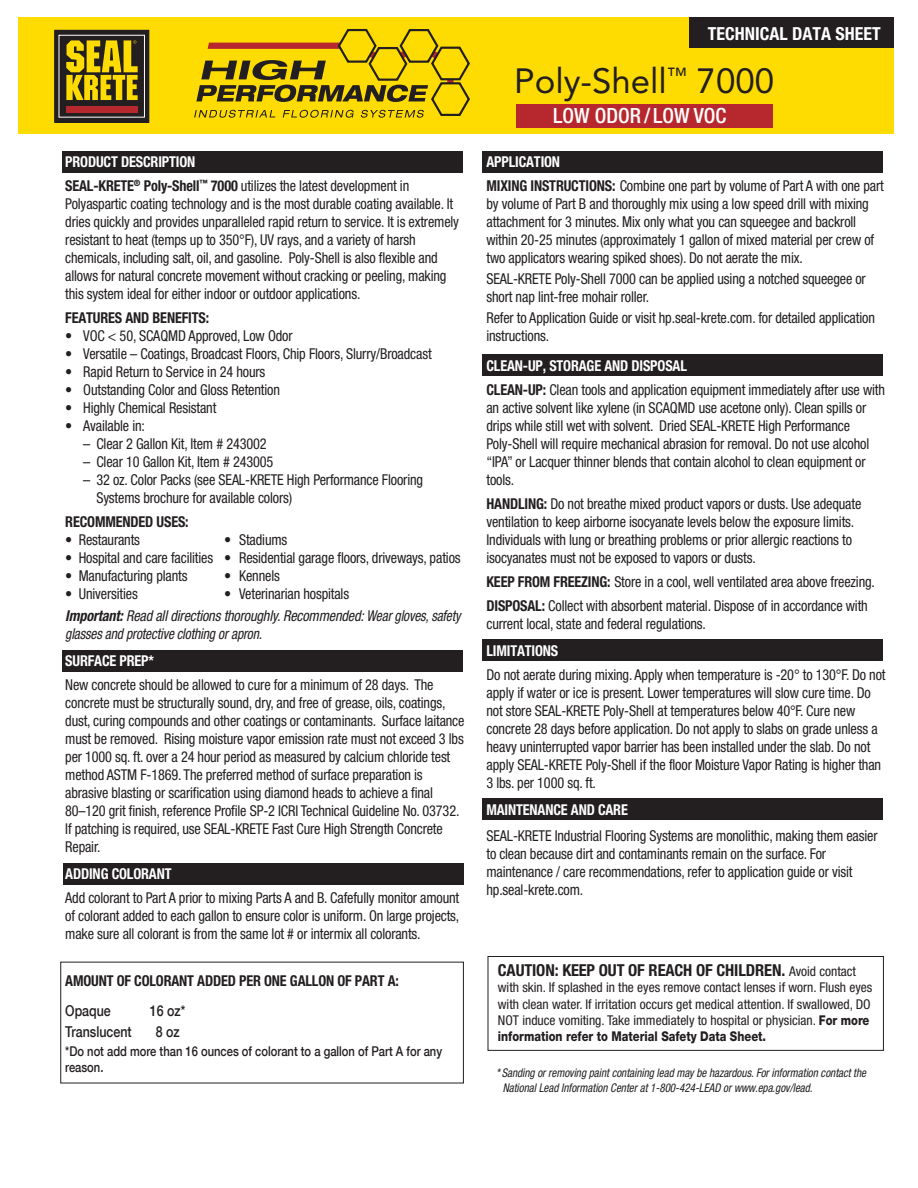
<style>
.page{position:relative;width:918px;height:1188px;background:#fff}
.page>*{position:absolute;margin:0;border:0;box-sizing:border-box;transform-origin:0 0}
.t1{font:34.8px "Avenir";color:#231f20}
.t2{font:500 condensed 21px "Helvetica Neue";color:#fff}
.t3{font:700 condensed 18px "Helvetica Neue";color:#fff}
.t4{font:700 condensed 16.5px "Helvetica Neue";letter-spacing:-.01em;color:#231f20}
.t5{font:condensed 15px/18px "Helvetica Neue";letter-spacing:-.01em;color:#231f20;scale:.95 1}
.t6{font:italic condensed 15px/22.5px "Helvetica Neue";letter-spacing:-.01em;color:#231f20;scale:.95 1}
.t7{font:700 condensed 15px "Helvetica Neue";letter-spacing:-.01em;color:#231f20;scale:.95 1}
.t8{font:700 condensed 15px "Helvetica Neue";letter-spacing:-.01em;color:#fff;scale:.95 1}
.t9{font:italic condensed 15px "Helvetica Neue";letter-spacing:-.01em;color:#231f20;scale:.9 1}
.t10{font:500 15px "Helvetica Neue";color:#231f20;scale:.83 1}
.t11{font:condensed 13.5px/16.2px "Helvetica Neue";color:#231f20}
.t12{font:500 13.5px/16.2px "Helvetica Neue";color:#231f20;scale:.83 1}
.t13{font:italic condensed 12px/14.4px "Helvetica Neue";color:#231f20;scale:.92 1}
.s1{font-weight:700;color:#fff}
.s2{font-weight:700}
.s3{font-style:normal}
.s4{font-weight:400;font-size:13.5px}
.s5{font-weight:800;font-stretch:normal}
</style>
<div class="page">
<div style="left:62px;top:650px;width:401px;height:22px;background:#231f20"></div>
<div style="left:62px;top:151px;width:401px;height:21px;background:#231f20"></div>
<div style="left:482px;top:151px;width:401px;height:21px;background:#231f20"></div>
<div style="left:482px;top:639px;width:401px;height:21px;background:#231f20"></div>
<div style="left:482px;top:798px;width:401px;height:22px;background:#231f20"></div>
<div style="left:482px;top:355px;width:401px;height:21px;background:#231f20"></div>
<div style="left:63px;top:863px;width:401px;height:21px;background:#231f20"></div>
<div style="left:488px;top:956px;width:396px;height:95px;border:1px solid #231f20"></div>
<div style="left:18px;top:17px;width:876px;height:117px;background:#ffdc01"></div>
<div style="left:689px;top:17px;width:205px;height:31px;background:#231f20"></div>
<div style="left:59px;top:35px;width:85px;height:83px;background:#231f20"></div>
<div style="left:54px;top:30px;width:95px;height:93px;border:10px solid #231f20"></div>
<div style="left:59px;top:35px;width:86px;height:83px;border:1px solid #fff"></div>
<svg style="left:66px;top:40px;width:72px;height:60px"></svg>
<div style="left:66px;top:107px;width:72px;height:6px;background:#b7282e"></div>
<svg style="left:194px;top:28px;width:276px;height:90px"></svg>
<div style="left:516px;top:104px;width:256px;height:23px;background:#b7282e"></div>
<p class="t5" style="left:65px;top:150px;width:364px;line-height:24px"><span class="s1">PRODUCT DESCRIPTION<br></span><span class="s2">SEAL-KRETE</span><sup>®</sup> <span class="s2">Poly-Shell</span><sup>™</sup> <span class="s2">7000</span> utilizes the latest development in</p>
<p class="t5" style="left:65px;top:195px;width:416px">Polyaspartic coating technology and is the most durable coating available. It dries quickly and provides unparalleled rapid return to service. It is extremely resistant to heat (temps up to 350°F), UV rays, and a variety of harsh chemicals, including salt, oil, and gasoline. Poly-Shell is also flexible and allows for natural concrete movement without cracking or peeling, making this system ideal for either indoor or outdoor applications.</p>
<p class="t7" style="left:65px;top:309px;width:153px">FEATURES AND BENEFITS:</p>
<p class="t5" style="left:65px;top:327px;width:241px">• VOC &lt; 50, SCAQMD Approved, Low Odor</p>
<p class="t5" style="left:65px;top:345px;width:387px">• Versatile – Coatings, Broadcast Floors, Chip Floors, Slurry/Broadcast</p>
<p class="t5" style="left:65px;top:363px;width:212px">• Rapid Return to Service in 24 hours</p>
<p class="t5" style="left:65px;top:381px;width:228px">• Outstanding Color and Gloss Retention</p>
<p class="t5" style="left:65px;top:399px;width:161px">• Highly Chemical Resistant</p>
<p class="t5" style="left:65px;top:417px;width:85px">• Available in:</p>
<p class="t5" style="left:83px;top:435px;width:195px">– Clear 2 Gallon Kit, Item # 243002</p>
<p class="t5" style="left:83px;top:453px;width:202px">– Clear 10 Gallon Kit, Item # 243005</p>
<p class="t5" style="left:96px;top:471px;width:346px;text-indent:-13px">– 32 oz. Color Packs (see SEAL-KRETE High Performance Flooring<br>Systems brochure for available colors)</p>
<p class="t7" style="left:65px;top:513px;width:131px">RECOMMENDED USES:</p>
<p class="t5" style="left:65px;top:531px;width:80px">• Restaurants</p>
<p class="t5" style="left:224px;top:531px;width:68px">• Stadiums</p>
<p class="t5" style="left:65px;top:549px;width:418px">• Hospital and care facilities • Residential garage floors, driveways, patios</p>
<p class="t5" style="left:65px;top:566px;width:130px">• Manufacturing plants</p>
<p class="t5" style="left:224px;top:566px;width:60px">• Kennels</p>
<p class="t5" style="left:65px;top:584px;width:78px">• Universities</p>
<p class="t6" style="left:65px;top:582px;width:418px;text-indent:159px"><span class="s3">• Veterinarian hospitals<br></span><span class="s2">Important:</span> Read all directions thoroughly. Recommended: Wear gloves, safety</p>
<p class="t9" style="left:65px;top:625px;width:220px">glasses and protective clothing or apron.</p>
<p class="t8" style="left:65px;top:652px;width:95px">SURFACE PREP*</p>
<p class="t5" style="left:65px;top:676px;width:422px">New concrete should be allowed to cure for a minimum of 28 days. The concrete must be structurally sound, dry, and free of grease, oils, coatings, dust, curing compounds and other coatings or contaminants. Surface laitance must be removed. Rising moisture vapor emission rate must not exceed 3 lbs per 1000 sq. ft. over a 24 hour period as measured by calcium chloride test method ASTM F-1869. The preferred method of surface preparation is abrasive blasting or scarification using diamond heads to achieve a final 80–120 grit finish, reference Profile SP-2 ICRI Technical Guideline No. 03732.<br>If patching is required, use SEAL-KRETE Fast Cure High Strength Concrete Repair.</p>
<p class="t8" style="left:65px;top:865px;width:113px">ADDING COLORANT</p>
<p class="t5" style="left:65px;top:889px;width:416px;text-align:justify">Add colorant to Part A prior to mixing Parts A and B. Cafefully monitor amount of colorant added to each gallon to ensure color is uniform. On large projects, make sure all colorant is from the same lot # or intermix all colorants.</p>
<p class="t7" style="left:65px;top:971px;width:353px">AMOUNT OF COLORANT ADDED PER ONE GALLON OF PART A:</p>
<p class="t10" style="left:65px;top:1001px;width:56px">Opaque</p>
<p class="t10" style="left:150px;top:1001px;width:44px">16 oz*</p>
<p class="t10" style="left:65px;top:1022px;width:81px">Translucent</p>
<p class="t10" style="left:156px;top:1022px;width:30px">8 oz</p>
<p class="t12" style="left:65px;top:1043px;width:456px">*Do not add more than 16 ounces of colorant to a gallon of Part A for any reason.</p>
<p class="t3" style="left:708px;top:22px;width:174px">TECHNICAL DATA SHEET</p>
<h1 class="t1" style="left:514px;top:61px;width:261px">Poly-Shell<sup>™</sup> 7000</h1>
<h2 class="t2" style="left:553px;top:103px;width:175px">LOW ODOR / LOW VOC</h2>
<p class="t5" style="left:486px;top:150px;width:420px;line-height:24px"><span class="s1">APPLICATION<br></span><span class="s2">MIXING INSTRUCTIONS:</span> Combine one part by volume of Part A with one part</p>
<p class="t5" style="left:486px;top:195px;width:410px">by volume of Part B and thoroughly mix using a low speed drill with mixing attachment for 3 minutes. Mix only what you can squeegee and backroll within 20-25 minutes (approximately 1 gallon of mixed material per crew of two applicators wearing spiked shoes). Do not aerate the mix.</p>
<p class="t5" style="left:486px;top:270px;width:401px">SEAL-KRETE Poly-Shell 7000 can be applied using a notched squeegee or short nap lint-free mohair roller.</p>
<p class="t5" style="left:486px;top:308px;width:410px">Refer to Application Guide or visit hp.seal-krete.com. for detailed application instructions.</p>
<p class="t5" style="left:486px;top:353px;width:421px;line-height:24px"><span class="s1">CLEAN-UP, STORAGE AND DISPOSAL<br></span><span class="s2">CLEAN-UP:</span> Clean tools and application equipment immediately after use with</p>
<p class="t5" style="left:486px;top:398px;width:405px">an active solvent like xylene (in SCAQMD use acetone only). Clean spills or drips while still wet with solvent. Dried SEAL-KRETE High Performance Poly-Shell will require mechanical abrasion for removal. Do not use alcohol “IPA” or Lacquer thinner blends that contain alcohol to clean equipment or tools.</p>
<p class="t5" style="left:486px;top:494px;width:396px"><span class="s2">HANDLING:</span> Do not breathe mixed product vapors or dusts. Use adequate ventilation to keep airborne isocyanate levels below the exposure limits.<br>Individuals with lung or breathing problems or prior allergic reactions to isocyanates must not be exposed to vapors or dusts.</p>
<p class="t5" style="left:486px;top:569px;width:411px;line-height:24px"><span class="s2">KEEP FROM FREEZING:</span> Store in a cool, well ventilated area above freezing.<br><span class="s2">DISPOSAL:</span> Collect with absorbent material. Dispose of in accordance with</p>
<p class="t5" style="left:486px;top:614px;width:233px">current local, state and federal regulations.</p>
<p class="t8" style="left:486px;top:641px;width:77px">LIMITATIONS</p>
<p class="t5" style="left:486px;top:665px;width:422px">Do not aerate during mixing. Apply when temperature is -20° to 130°F. Do not apply if water or ice is present. Lower temperatures will slow cure time. Do not store SEAL-KRETE Poly-Shell at temperatures below 40°F. Cure new concrete 28 days before application. Do not apply to slabs on grade unless a heavy uninterrupted vapor barrier has been installed under the slab. Do not apply SEAL-KRETE Poly-Shell if the floor Moisture Vapor Rating is higher than 3 lbs. per 1000 sq. ft.</p>
<p class="t8" style="left:486px;top:800px;width:150px">MAINTENANCE AND CARE</p>
<p class="t5" style="left:486px;top:827px;width:413px">SEAL-KRETE Industrial Flooring Systems are monolithic, making them easier to clean because dirt and contaminants remain on the surface. For maintenance / care recommendations, refer to application guide or visit hp.seal-krete.com.</p>
<p class="t4" style="left:498px;top:960px;width:360px">CAUTION: KEEP OUT OF REACH OF CHILDREN. <span class="s4">Avoid contact</span></p>
<p class="t11" style="left:498px;top:980px;width:376px">with skin. If splashed in the eyes remove contact lenses if worn. Flush eyes with clean water. If irritation occurs get medical attention. If swallowed, DO NOT induce vomiting. Take immediately to hospital or physician. <span class="s5">For more information refer to Material Safety Data Sheet.</span></p>
<p class="t13" style="left:503px;top:1066px;width:397px;text-indent:-6px">* Sanding or removing paint containing lead may be hazardous. For information contact the<br>National Lead Information Center at 1-800-424-LEAD or www.epa.gov/lead.</p>
</div>
